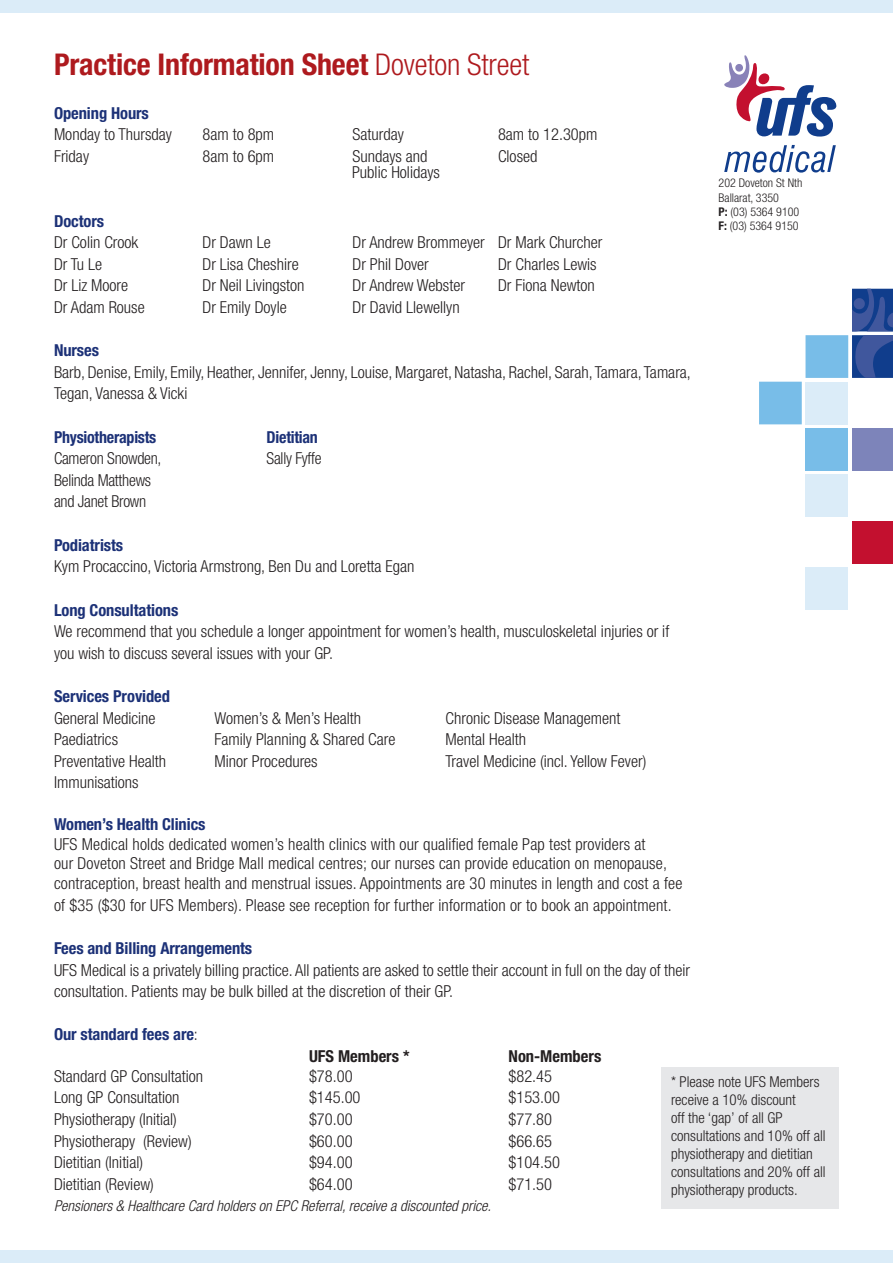
<style>
.page{position:relative;width:893px;height:1263px;background:#fff}
.page>*{position:absolute;margin:0;border:0;box-sizing:border-box;transform-origin:0 0}
.t1{font:700 condensed 30px "Helvetica Neue LT Std";letter-spacing:-.005em;color:#ae1a1e}
.t2{font:300 condensed 16.5px/21.6px "Helvetica Neue LT Std";color:#231f20}
.t3{font:700 condensed 16.5px "Helvetica Neue LT Std";letter-spacing:-.005em;color:#1c3177}
.t4{font:700 condensed 16.5px "Helvetica Neue LT Std";color:#231f20}
.t5{font:300 condensed 15px/18px "Helvetica Neue LT Std";color:#231f20}
.t6{font:italic 300 condensed 15px "Helvetica Neue LT Std";color:#231f20}
.t7{font:300 condensed 12px "Helvetica Neue LT Std";color:#231f20}
.s1{font-weight:300}
.s2{font-weight:700}
.s3{font-weight:300;color:#231f20}
</style>
<div class="page">
<div style="left:0;top:0;width:893px;height:13px;background:#dbecf8"></div>
<div style="left:0;top:1250px;width:893px;height:13px;background:#dbecf8"></div>
<svg style="left:759px;top:289px;width:134px;height:135px"></svg>
<div style="left:852px;top:428px;width:41px;height:43px;background:#7d84ba"></div>
<div style="left:852px;top:521px;width:41px;height:43px;background:#c3102f"></div>
<div style="left:805px;top:382px;width:43px;height:42px;background:#dbecf8"></div>
<div style="left:805px;top:475px;width:43px;height:42px;background:#dbecf8"></div>
<div style="left:805px;top:568px;width:43px;height:42px;background:#dbecf8"></div>
<div style="left:805px;top:428px;width:43px;height:43px;background:#78bde8"></div>
<svg style="left:724px;top:55px;width:113px;height:82px"></svg>
<svg style="left:724px;top:145px;width:112px;height:28px"></svg>
<div style="left:661px;top:1067px;width:178px;height:142px;background:#e6e7e9"></div>
<p class="t1" style="left:54px;top:47px;width:477px">Practice Information Sheet <span class="s1">Doveton Street</span></p>
<p class="t3" style="left:54px;top:103px;width:96px">Opening Hours</p>
<p class="t2" style="left:54px;top:123px;width:119px">Monday to Thursday</p>
<p class="t2" style="left:202px;top:123px;width:73px">8am to 8pm</p>
<p class="t2" style="left:353px;top:123px;width:53px">Saturday</p>
<p class="t2" style="left:498px;top:123px;width:101px">8am to 12.30pm</p>
<p class="t2" style="left:54px;top:145px;width:37px">Friday</p>
<p class="t2" style="left:202px;top:145px;width:73px">8am to 6pm</p>
<p class="t2" style="left:353px;top:145px;width:77px">Sundays and</p>
<p class="t2" style="left:498px;top:145px;width:41px">Closed</p>
<p class="t2" style="left:352px;top:161px;width:89px">Public Holidays</p>
<p class="t7" style="left:719px;top:176px;width:85px">202 Doveton St Nth</p>
<p class="t7" style="left:719px;top:190px;width:62px">Ballarat, 3350</p>
<p class="t7" style="left:719px;top:205px;width:82px"><span class="s2">P:</span> (03) 5364 9100</p>
<p class="t7" style="left:719px;top:219px;width:82px"><span class="s2">F:</span> (03) 5364 9150</p>
<p class="t3" style="left:54px;top:211px;width:52px">Doctors</p>
<p class="t2" style="left:54px;top:231px;width:86px">Dr Colin Crook</p>
<p class="t2" style="left:202px;top:231px;width:70px">Dr Dawn Le</p>
<p class="t2" style="left:353px;top:231px;width:251px">Dr Andrew Brommeyer Dr Mark Churcher</p>
<p class="t2" style="left:54px;top:253px;width:50px">Dr Tu Le</p>
<p class="t2" style="left:202px;top:253px;width:98px">Dr Lisa Cheshire</p>
<p class="t2" style="left:353px;top:253px;width:78px">Dr Phil Dover</p>
<p class="t2" style="left:498px;top:253px;width:100px">Dr Charles Lewis</p>
<p class="t2" style="left:54px;top:275px;width:76px">Dr Liz Moore</p>
<p class="t2" style="left:202px;top:275px;width:103px">Dr Neil Livingston</p>
<p class="t2" style="left:353px;top:275px;width:114px">Dr Andrew Webster</p>
<p class="t2" style="left:498px;top:275px;width:98px">Dr Fiona Newton</p>
<p class="t2" style="left:54px;top:296px;width:92px">Dr Adam Rouse</p>
<p class="t2" style="left:202px;top:296px;width:86px">Dr Emily Doyle</p>
<p class="t2" style="left:353px;top:296px;width:109px">Dr David Llewellyn</p>
<p class="t3" style="left:54px;top:340px;width:47px">Nurses</p>
<p class="t2" style="left:54px;top:361px;width:638px">Barb, Denise, Emily, Emily, Heather, Jennifer, Jenny, Louise, Margaret, Natasha, Rachel, Sarah, Tamara, Tamara,<br>Tegan, Vanessa &amp; Vicki</p>
<p class="t3" style="left:54px;top:427px;width:104px">Physiotherapists</p>
<p class="t3" style="left:267px;top:427px;width:53px">Dietitian</p>
<p class="t2" style="left:54px;top:447px;width:109px">Cameron Snowden,</p>
<p class="t2" style="left:267px;top:447px;width:57px">Sally Fyffe</p>
<p class="t2" style="left:54px;top:469px;width:99px">Belinda Matthews</p>
<p class="t2" style="left:54px;top:491px;width:94px">and Janet Brown</p>
<p class="t3" style="left:54px;top:535px;width:71px">Podiatrists</p>
<p class="t2" style="left:54px;top:555px;width:362px">Kym Procaccino, Victoria Armstrong, Ben Du and Loretta Egan</p>
<p class="t3" style="left:54px;top:600px;width:126px">Long Consultations</p>
<p class="t2" style="left:54px;top:620px;width:617px">We recommend that you schedule a longer appointment for women’s health, musculoskeletal injuries or if you wish to discuss several issues with your GP.</p>
<p class="t3" style="left:54px;top:686px;width:118px">Services Provided</p>
<p class="t2" style="left:54px;top:707px;width:103px">General Medicine</p>
<p class="t2" style="left:214px;top:707px;width:148px">Women’s &amp; Men’s Health</p>
<p class="t2" style="left:445px;top:707px;width:177px">Chronic Disease Management</p>
<p class="t2" style="left:54px;top:728px;width:66px">Paediatrics</p>
<p class="t2" style="left:214px;top:728px;width:183px">Family Planning &amp; Shared Care</p>
<p class="t2" style="left:445px;top:728px;width:82px">Mental Health</p>
<p class="t2" style="left:54px;top:750px;width:114px">Preventative Health</p>
<p class="t2" style="left:214px;top:750px;width:105px">Minor Procedures</p>
<p class="t2" style="left:445px;top:750px;width:202px">Travel Medicine (incl. Yellow Fever)</p>
<p class="t2" style="left:54px;top:771px;width:86px">Immunisations</p>
<p class="t3" style="left:54px;top:814px;width:153px">Women’s Health Clinics</p>
<p class="t2" style="left:54px;top:834px;width:630px;line-height:19.8px">UFS Medical holds dedicated women’s health clinics with our qualified female Pap test providers at<br>our Doveton Street and Bridge Mall medical centres; our nurses can provide education on menopause, contraception, breast health and menstrual issues. Appointments are 30 minutes in length and cost a fee</p>
<p class="t2" style="left:54px;top:894px;width:619px">of $35 ($30 for UFS Members). Please see reception for further information or to book an appointment.</p>
<p class="t3" style="left:54px;top:938px;width:200px">Fees and Billing Arrangements</p>
<p class="t2" style="left:54px;top:959px;width:638px">UFS Medical is a privately billing practice. All patients are asked to settle their account in full on the day of their consultation. Patients may be bulk billed at the discretion of their GP.</p>
<p class="t3" style="left:54px;top:1024px;width:145px">Our standard fees are<span class="s3">:</span></p>
<p class="t4" style="left:309px;top:1046px;width:102px">UFS Members *</p>
<p class="t4" style="left:509px;top:1046px;width:94px">Non-Members</p>
<p class="t2" style="left:54px;top:1065px;width:151px">Standard GP Consultation</p>
<p class="t2" style="left:309px;top:1065px;width:45px">$78.00</p>
<p class="t2" style="left:509px;top:1065px;width:45px">$82.45</p>
<p class="t2" style="left:54px;top:1086px;width:127px">Long GP Consultation</p>
<p class="t2" style="left:309px;top:1086px;width:53px">$145.00</p>
<p class="t2" style="left:509px;top:1086px;width:53px">$153.00</p>
<p class="t2" style="left:54px;top:1108px;width:124px">Physiotherapy (Initial)</p>
<p class="t2" style="left:309px;top:1108px;width:45px">$70.00</p>
<p class="t2" style="left:509px;top:1108px;width:45px">$77.80</p>
<p class="t2" style="left:54px;top:1130px;width:139px">Physiotherapy (Review)</p>
<p class="t2" style="left:309px;top:1130px;width:45px">$60.00</p>
<p class="t2" style="left:509px;top:1130px;width:45px">$66.65</p>
<p class="t2" style="left:54px;top:1151px;width:91px">Dietitian (Initial)</p>
<p class="t2" style="left:309px;top:1151px;width:45px">$94.00</p>
<p class="t2" style="left:509px;top:1151px;width:53px">$104.50</p>
<p class="t2" style="left:54px;top:1173px;width:101px">Dietitian (Review)</p>
<p class="t2" style="left:309px;top:1173px;width:45px">$64.00</p>
<p class="t2" style="left:509px;top:1173px;width:45px">$71.50</p>
<p class="t6" style="left:54px;top:1197px;width:439px">Pensioners &amp; Healthcare Card holders on EPC Referral, receive a discounted price.</p>
<p class="t5" style="left:671px;top:1073px;width:156px">* Please note UFS Members receive a 10% discount<br>off the ‘gap’ of all GP consultations and 10% off all physiotherapy and dietitian consultations and 20% off all physiotherapy products.</p>
</div>
